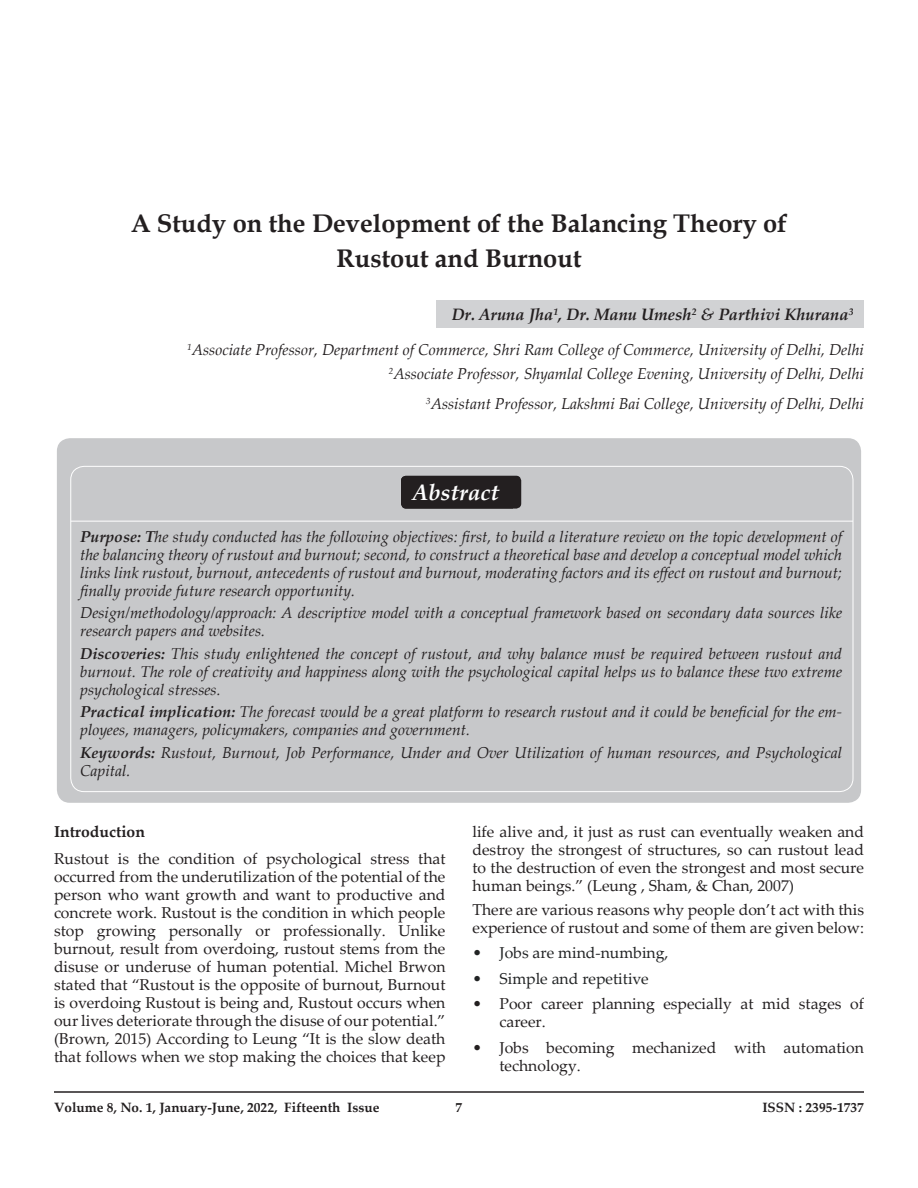
<style>
.page{position:relative;width:918px;height:1188px;background:#fff}
.page>*{position:absolute;margin:0;border:0;box-sizing:border-box;transform-origin:0 0}
.t1{font:700 25.5px/34.5px "Book Antiqua";color:#231f20;text-align:center}
.t2{font:italic 700 22.5px "Palatino Linotype";color:#fff}
.t3{font:italic 700 16.5px "Palatino Linotype";color:#231f20}
.t4{font:italic 15.75px/18px "Palatino Linotype";color:#231f20}
.t5{font:15.75px/18px "Palatino Linotype";color:#231f20}
.t6{font:15.75px "Palatino Linotype";color:#212324}
.t7{font:700 15.75px "Palatino Linotype";color:#231f20}
.t8{font:700 13.5px "Palatino Linotype";color:#231f20}
.s1{font-weight:700}
</style>
<div class="page">
<hr style="left:54px;top:1091px;width:810px;height:2px;background:#231f20">
<div style="left:437px;top:301px;width:427px;height:27px;background:#d1d2d4"></div>
<div style="left:57px;top:438px;width:804px;height:365px;background:#c7c8ca;border-radius:13px"></div>
<div style="left:401px;top:476px;width:120px;height:33px;background:#231f20;border-radius:5px"></div>
<svg style="left:401px;top:476px;width:112px;height:33px"></svg>
<hr style="left:71px;top:521px;width:782px;height:1px;background:#fff">
<h1 class="t1" style="left:131px;top:206px;width:658px">A Study on the Development of the Balancing Theory of<br>Rustout and Burnout</h1>
<p class="t3" style="left:452px;top:303px;width:403px">Dr. Aruna Jha<sup>1</sup>, Dr. Manu Umesh<sup>2</sup> &amp; Parthivi Khurana<sup>3</sup></p>
<p class="t4" style="left:187px;top:337px;width:678px;line-height:24px;text-align:right"><sup>1</sup>Associate Professor, Department of Commerce, Shri Ram College of Commerce, University of Delhi, Delhi<br><sup>2</sup>Associate Professor, Shyamlal College Evening, University of Delhi, Delhi</p>
<p class="t4" style="left:426px;top:394px;width:439px"><sup>3</sup>Assistant Professor, Lakshmi Bai College, University of Delhi, Delhi</p>
<h2 class="t2" style="left:412px;top:477px;width:89px">Abstract</h2>
<p class="t4" style="left:80px;top:527px;width:764px;text-align:justify"><span class="s1">Purpose: T</span>he study conducted has the following objectives: first, to build a literature review on the topic development of the balancing theory of rustout and burnout; second, to construct a theoretical base and develop a conceptual model which links link rustout, burnout, antecedents of rustout and burnout, moderating factors and its effect on rustout and burnout; finally provide future research opportunity.</p>
<p class="t4" style="left:80px;top:603px;width:764px">Design/methodology/approach: A descriptive model with a conceptual framework based on secondary data sources like research papers and websites.</p>
<p class="t4" style="left:80px;top:644px;width:763px;text-align:justify"><span class="s1">Discoveries:</span> This study enlightened the concept of rustout, and why balance must be required between rustout and burnout. The role of creativity and happiness along with the psychological capital helps us to balance these two extreme psychological stresses.</p>
<p class="t4" style="left:80px;top:702px;width:763px"><span class="s1">Practical implication:</span> The forecast would be a great platform to research rustout and it could be beneficial for the em&shy;ployees, managers, policymakers, companies and government.</p>
<p class="t4" style="left:80px;top:743px;width:764px"><span class="s1">Keywords:</span> Rustout, Burnout, Job Performance, Under and Over Utilization of human resources, and Psychological<br>Capital.</p>
<p class="t7" style="left:54px;top:820px;width:92px">Introduction</p>
<p class="t5" style="left:54px;top:849px;width:393px;text-align:justify">Rustout is the condition of psychological stress that occurred from the underutilization of the potential of the person who want growth and want to productive and concrete work. Rustout is the condition in which people stop growing personally or professionally. Unlike burnout, result from overdoing, rustout stems from the disuse or underuse of human potential. Michel Brwon stated that “Rustout is the opposite of burnout, Burnout is overdoing Rustout is being and, Rustout occurs when our lives deteriorate through the disuse of our potential.” (Brown, 2015) According to Leung “It is the slow death that follows when we stop making the choices that keep</p>
<p class="t5" style="left:472px;top:822px;width:393px;text-align:justify">life alive and, it just as rust can eventually weaken and destroy the strongest of structures, so can rustout lead to the destruction of even the strongest and most secure human beings.” (Leung , Sham, &amp; Chan, 2007)</p>
<p class="t5" style="left:472px;top:900px;width:393px">There are various reasons why people don’t act with this experience of rustout and some of them are given below:</p>
<p class="t6" style="left:472px;top:942px;width:197px">• Jobs are mind-numbing,</p>
<p class="t6" style="left:472px;top:967px;width:178px">• Simple and repetitive</p>
<p class="t5" style="left:499px;top:994px;width:366px;text-indent:-27px">• Poor career planning especially at mid stages of career.</p>
<p class="t5" style="left:499px;top:1038px;width:366px;text-indent:-27px">• Jobs becoming mechanized with automation technology.</p>
<p class="t8" style="left:54px;top:1097px;width:327px">Volume 8, No. 1, January-June, 2022, Fifteenth Issue</p>
<p class="t8" style="left:456px;top:1097px;width:8px">7</p>
<p class="t8" style="left:762px;top:1097px;width:103px">ISSN : 2395-1737</p>
</div>
